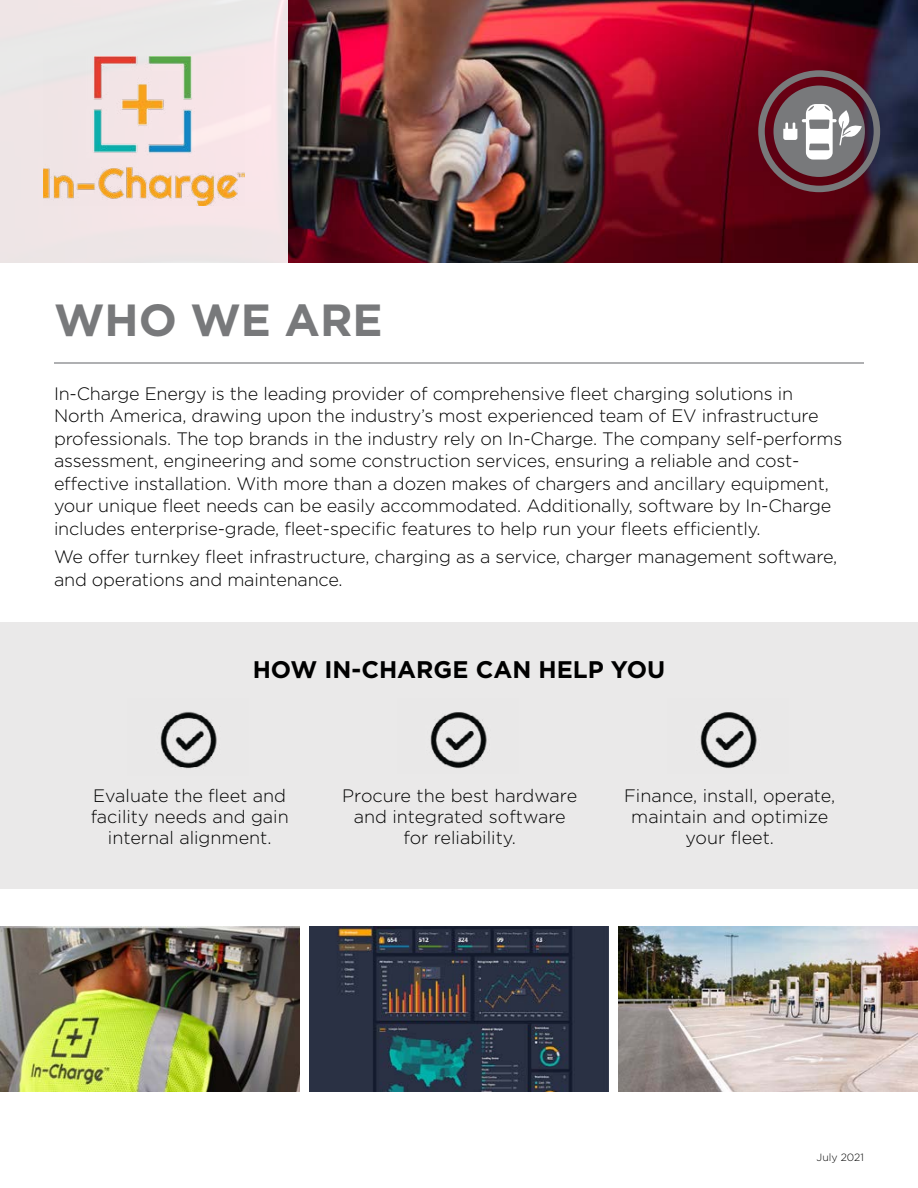
<style>
.page{position:relative;width:918px;height:1188px;background:#fff}
.page>*{position:absolute;margin:0;border:0;box-sizing:border-box;transform-origin:0 0}
.t1{font:700 45px "Gotham";color:#78797b}
.t2{font:700 24px "Gotham";color:#000}
.t3{font:300 18px/22.5px "Gotham";letter-spacing:-.01em;color:#000;text-align:center}
.t4{font:300 10.5px "Gotham";color:#000}
</style>
<div class="page">
<img style="left:287px;top:0;width:631px;height:262px">
<svg style="left:758px;top:70px;width:122px;height:122px;background:#785a63"></svg>
<div style="left:0;top:0;width:287px;height:262px;background:#eee5e7"></div>
<img style="left:44px;top:57px;width:200px;height:149px">
<img style="left:0;top:926px;width:300px;height:165px">
<img style="left:309px;top:926px;width:300px;height:165px">
<img style="left:618px;top:926px;width:300px;height:165px">
<div style="left:0;top:622px;width:918px;height:267px;background:#eae9e9"></div>
<img style="left:160px;top:711px;width:57px;height:58px">
<img style="left:430px;top:712px;width:57px;height:57px">
<img style="left:700px;top:712px;width:57px;height:57px">
<hr style="left:54px;top:362px;width:810px;height:2px;background:#95979a">
<h1 class="t1" style="left:54px;top:290px;width:330px">WHO WE ARE</h1>
<p class="t3" style="left:54px;top:382px;width:790px;text-align:left">In-Charge Energy is the leading provider of comprehensive fleet charging solutions in North America, drawing upon the industry’s most experienced team of EV infrastructure professionals. The top brands in the industry rely on In-Charge. The company self-performs assessment, engineering and some construction services, ensuring a reliable and cost&shy;effective installation. With more than a dozen makes of chargers and ancillary equipment, your unique fleet needs can be easily accommodated. Additionally, software by In-Charge includes enterprise-grade, fleet-specific features to help run your fleets efficiently.</p>
<p class="t3" style="left:54px;top:545px;width:785px;text-align:left">We offer turnkey fleet infrastructure, charging as a service, charger management software, and operations and maintenance.</p>
<h2 class="t2" style="left:253px;top:653px;width:414px">HOW IN-CHARGE CAN HELP YOU</h2>
<p class="t3" style="left:91px;top:785px;width:200px;line-height:21px">Evaluate the fleet and facility needs and gain internal alignment.</p>
<p class="t3" style="left:342px;top:785px;width:236px;line-height:21px">Procure the best hardware and integrated software for reliability.</p>
<p class="t3" style="left:624px;top:785px;width:213px;line-height:21px">Finance, install, operate, maintain and optimize your fleet.</p>
<p class="t4" style="left:817px;top:1151px;width:49px">July 2021</p>
</div>
